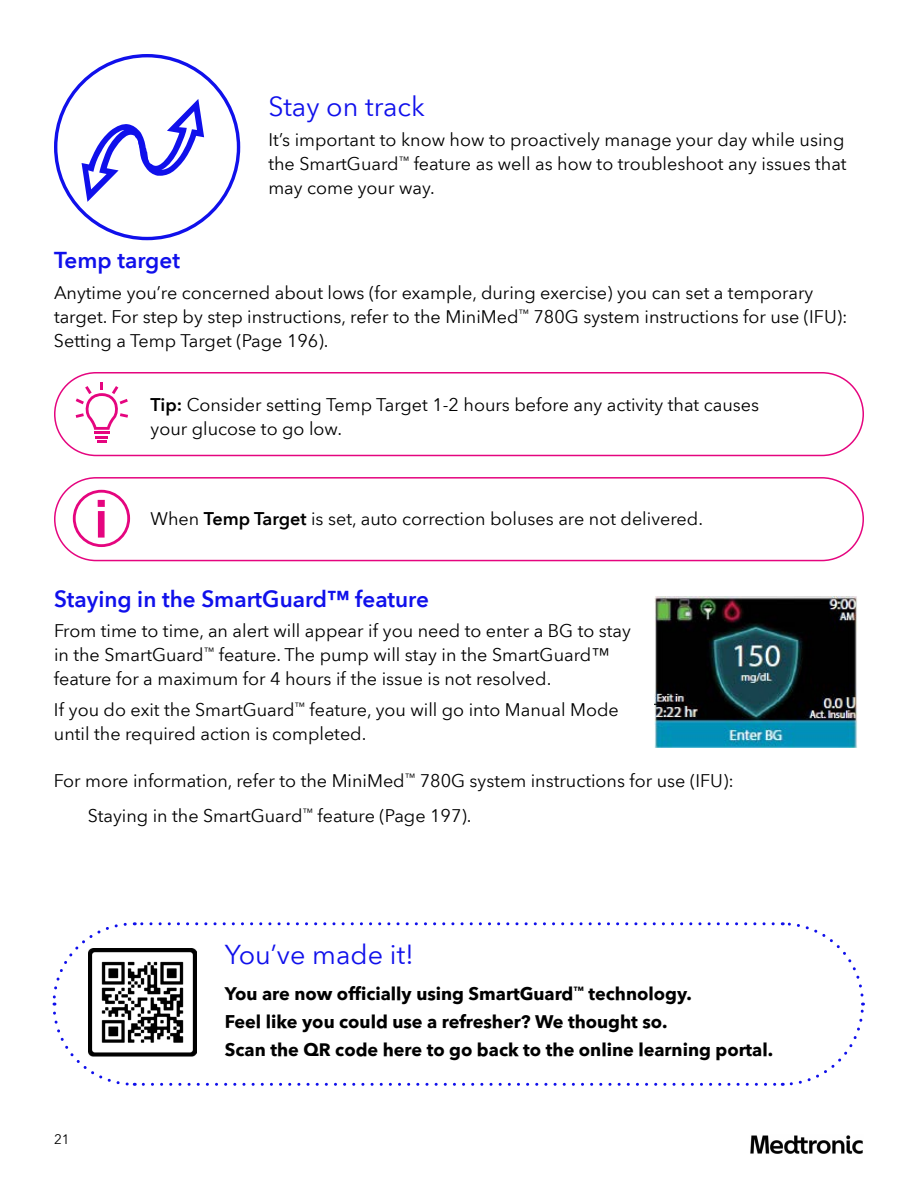
<style>
.page{position:relative;width:918px;height:1188px;background:#fff}
.page>*{position:absolute;margin:0;border:0;box-sizing:border-box;transform-origin:0 0}
.t1{font:27px "Avenir Next World";color:#1010eb}
.t2{font:600 22.5px "Avenir Next World";color:#1010eb}
.t3{font:18px/24px "Avenir Next World";color:#000}
.t4{font:700 18px/28.3px "Avenir Next World";color:#000}
.t5{font:13.5px "Avenir Next World";color:#000}
.s1{font-weight:600}
</style>
<div class="page">
<img style="left:750px;top:1135px;width:113px;height:19px">
<svg style="left:82px;top:99px;width:122px;height:103px"></svg>
<svg style="left:76px;top:382px;width:52px;height:61px"></svg>
<svg style="left:73px;top:490px;width:57px;height:57px"></svg>
<div style="left:54px;top:372px;width:810px;height:84px;border:2px solid #e5057f;border-radius:41px"></div>
<div style="left:54px;top:477px;width:810px;height:84px;border:2px solid #e5057f;border-radius:41px"></div>
<svg style="left:52px;top:922px;width:813px;height:164px"></svg>
<img style="left:655px;top:596px;width:203px;height:152px">
<img style="left:89px;top:948px;width:108px;height:108px">
<h1 class="t1" style="left:268px;top:84px;width:158px">Stay on track</h1>
<p class="t3" style="left:268px;top:128px;width:580px;text-align:justify">It’s important to know how to proactively manage your day while using the SmartGuard<sup>™</sup> feature as well as how to troubleshoot any issues that may come your way.</p>
<p class="t2" style="left:54px;top:248px;width:128px">Temp target</p>
<p class="t3" style="left:54px;top:281px;width:795px">Anytime you’re concerned about lows (for example, during exercise) you can set a temporary target. For step by step instructions, refer to the MiniMed<sup>™</sup> 780G system instructions for use (IFU):<br>Setting a Temp Target (Page 196).</p>
<p class="t3" style="left:151px;top:393px;width:610px"><span class="s1">Tip:</span> Consider setting Temp Target 1-2 hours before any activity that causes your glucose to go low.</p>
<p class="t3" style="left:151px;top:507px;width:554px">When <span class="s1">Temp Target</span> is set, auto correction boluses are not delivered.</p>
<p class="t2" style="left:54px;top:586px;width:376px">Staying in the SmartGuard™ feature</p>
<p class="t3" style="left:54px;top:619px;width:579px">From time to time, an alert will appear if you need to enter a BG to stay in the SmartGuard<sup>™</sup> feature. The pump will stay in the SmartGuard™ feature for a maximum for 4 hours if the issue is not resolved.</p>
<p class="t3" style="left:54px;top:698px;width:566px">If you do exit the SmartGuard<sup>™</sup> feature, you will go into Manual Mode until the required action is completed.</p>
<p class="t3" style="left:88px;top:763px;width:648px;line-height:35.1px;text-indent:-34px">For more information, refer to the MiniMed<sup>™</sup> 780G system instructions for use (IFU):<br>Staying in the SmartGuard<sup>™</sup> feature (Page 197).</p>
<p class="t5" style="left:54px;top:1129px;width:17px">21</p>
<h1 class="t1" style="left:225px;top:933px;width:191px">You’ve made it!</h1>
<p class="t4" style="left:225px;top:979px;width:550px">You are now officially using SmartGuard<sup>™</sup> technology.<br>Feel like you could use a refresher? We thought so.<br>Scan the QR code here to go back to the online learning portal.</p>
</div>
